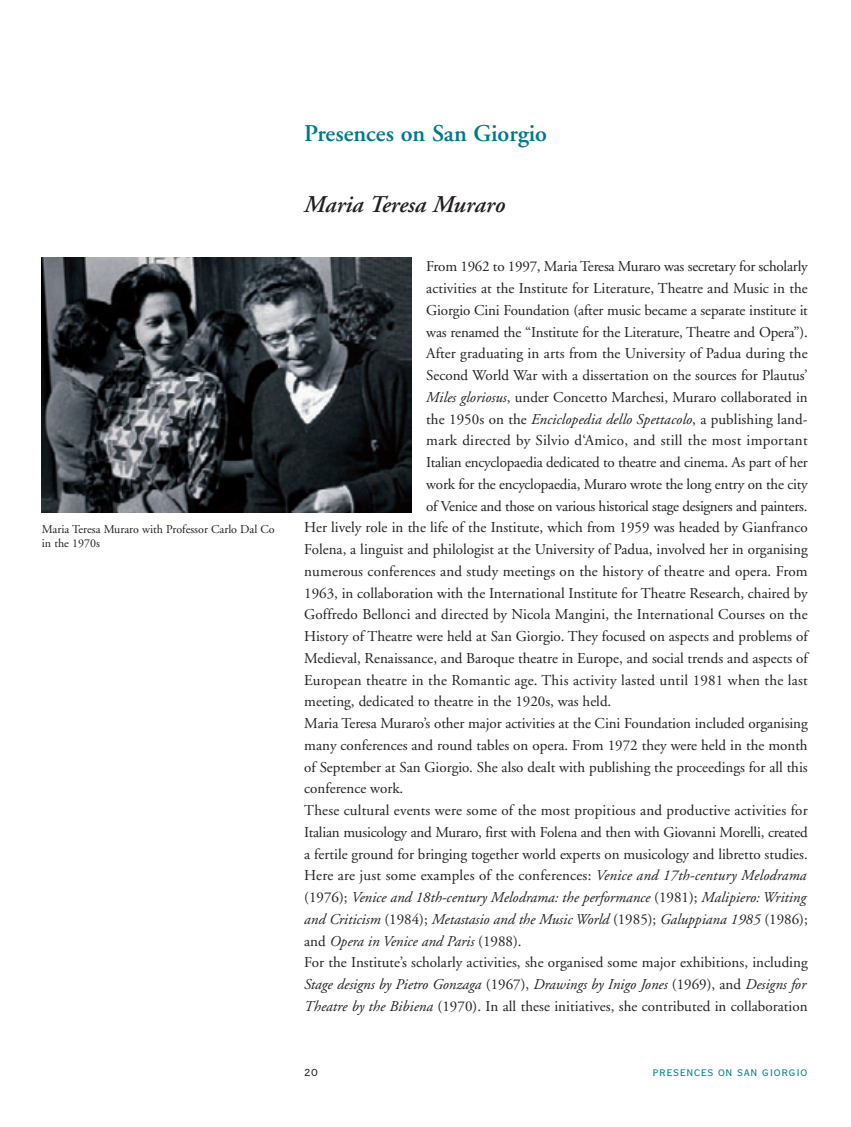
<style>
.page{position:relative;width:851px;height:1127px;background:#fff}
.page>*{position:absolute;margin:0;border:0;box-sizing:border-box;transform-origin:0 0}
.t1{font:600 24px "Adobe Garamond";color:#00788b}
.t2{font:italic 600 24px "Adobe Garamond";color:#231f20}
.t3{font:15px "Adobe Garamond";color:#231f20}
.t4{font:italic 15px "Adobe Garamond";color:#231f20}
.t5{font:15px "Adobe Garamond";letter-spacing:-.02em;color:#231f20}
.t6{font:15px "Adobe Garamond";letter-spacing:.02em;color:#231f20}
.t7{font:15px "Copperplate Twenty Nine BC";color:#00788b}
.t8{font:13.5px "Copperplate Twenty Nine BC";color:#231f20}
.t9{font:12px/14.2px "Adobe Garamond";color:#231f20}
.s1{font-style:italic}
.s2{font-style:normal}
</style>
<div class="page">
<img style="left:42px;top:258px;width:369px;height:255px">
<p class="t9" style="left:42px;top:523px;width:234px">Maria Teresa Muraro with Professor Carlo Dal Co in the 1970s</p>
<h1 class="t1" style="left:304px;top:124px;width:244px">Presences on San Giorgio</h1>
<h1 class="t2" style="left:304px;top:195px;width:202px">Maria Teresa Muraro</h1>
<p class="t3" style="left:426px;top:260px;width:383px">From 1962 to 1997, Maria Teresa Muraro was secretary for scholarly</p>
<p class="t3" style="left:426px;top:282px;width:383px">activities at the Institute for Literature, Theatre and Music in the</p>
<p class="t3" style="left:426px;top:304px;width:383px">Giorgio Cini Foundation (after music became a separate institute it</p>
<p class="t3" style="left:426px;top:326px;width:383px">was renamed the “Institute for the Literature, Theatre and Opera”).</p>
<p class="t3" style="left:426px;top:347px;width:383px">After graduating in arts from the University of Padua during the</p>
<p class="t3" style="left:426px;top:369px;width:383px">Second World War with a dissertation on the sources for Plautus’</p>
<p class="t3" style="left:426px;top:391px;width:383px"><span class="s1">Miles gloriosus</span>, under Concetto Marchesi, Muraro collaborated in</p>
<p class="t3" style="left:426px;top:413px;width:383px">the 1950s on the <span class="s1">Enciclopedia dello Spettacolo</span>, a publishing land-</p>
<p class="t6" style="left:426px;top:434px;width:383px">mark directed by Silvio d‘Amico, and still the most important</p>
<p class="t3" style="left:426px;top:456px;width:383px">Italian encyclopaedia dedicated to theatre and cinema. As part of her</p>
<p class="t3" style="left:426px;top:478px;width:383px">work for the encyclopaedia, Muraro wrote the long entry on the city</p>
<p class="t5" style="left:426px;top:500px;width:382px">of Venice and those on various historical stage designers and painters.</p>
<p class="t3" style="left:304px;top:521px;width:505px">Her lively role in the life of the Institute, which from 1959 was headed by Gianfranco</p>
<p class="t3" style="left:304px;top:543px;width:505px">Folena, a linguist and philologist at the University of Padua, involved her in organising</p>
<p class="t3" style="left:304px;top:565px;width:505px">numerous conferences and study meetings on the history of theatre and opera. From</p>
<p class="t3" style="left:304px;top:587px;width:505px">1963, in collaboration with the International Institute for Theatre Research, chaired by</p>
<p class="t3" style="left:304px;top:608px;width:505px">Goffredo Bellonci and directed by Nicola Mangini, the International Courses on the</p>
<p class="t3" style="left:304px;top:630px;width:505px">History of Theatre were held at San Giorgio. They focused on aspects and problems of</p>
<p class="t3" style="left:304px;top:652px;width:505px">Medieval, Renaissance, and Baroque theatre in Europe, and social trends and aspects of</p>
<p class="t3" style="left:304px;top:674px;width:505px">European theatre in the Romantic age. This activity lasted until 1981 when the last</p>
<p class="t3" style="left:304px;top:695px;width:308px">meeting, dedicated to theatre in the 1920s, was held.</p>
<p class="t3" style="left:304px;top:717px;width:505px">Maria Teresa Muraro’s other major activities at the Cini Foundation included organising</p>
<p class="t3" style="left:304px;top:739px;width:505px">many conferences and round tables on opera. From 1972 they were held in the month</p>
<p class="t3" style="left:304px;top:761px;width:505px">of September at San Giorgio. She also dealt with publishing the proceedings for all this</p>
<p class="t3" style="left:304px;top:782px;width:101px">conference work.</p>
<p class="t3" style="left:304px;top:804px;width:505px">These cultural events were some of the most propitious and productive activities for</p>
<p class="t3" style="left:304px;top:826px;width:505px">Italian musicology and Muraro, first with Folena and then with Giovanni Morelli, created</p>
<p class="t3" style="left:304px;top:848px;width:505px">a fertile ground for bringing together world experts on musicology and libretto studies.</p>
<p class="t3" style="left:304px;top:869px;width:503px">Here are just some examples of the conferences: <span class="s1">Venice and 17th-century Melodrama</span></p>
<p class="t4" style="left:304px;top:891px;width:503px"><span class="s2">(1976);</span> Venice and 18th-century Melodrama: the performance <span class="s2">(1981);</span> Malipiero: Writing</p>
<p class="t4" style="left:304px;top:913px;width:505px">and Criticism <span class="s2">(1984);</span> Metastasio and the Music World <span class="s2">(1985);</span> Galuppiana 1985 <span class="s2">(1986);</span></p>
<p class="t4" style="left:304px;top:935px;width:219px"><span class="s2">and</span> Opera in Venice and Paris <span class="s2">(1988).</span></p>
<p class="t3" style="left:304px;top:956px;width:505px">For the Institute’s scholarly activities, she organised some major exhibitions, including</p>
<p class="t4" style="left:304px;top:978px;width:503px">Stage designs by Pietro Gonzaga <span class="s2">(1967),</span> Drawings by Inigo Jones <span class="s2">(1969), and</span> Designs for</p>
<p class="t3" style="left:304px;top:1000px;width:505px"><span class="s1">Theatre by the Bibiena</span> (1970). In all these initiatives, she contributed in collaboration</p>
<p class="t8" style="left:304px;top:1063px;width:15px">20</p>
<p class="t7" style="left:652px;top:1062px;width:157px">presences on san giorgio</p>
</div>
